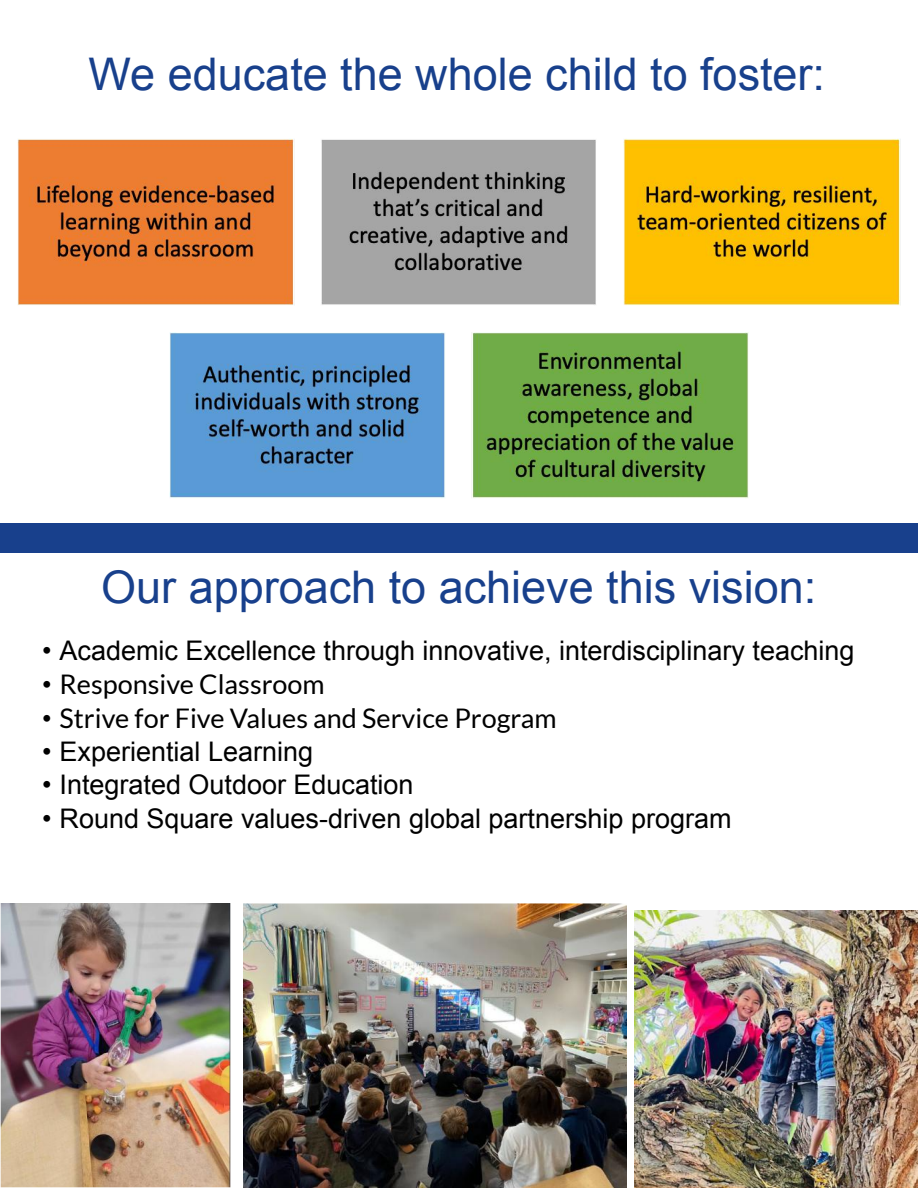
<style>
.page{position:relative;width:918px;height:1188px;background:#fff}
.page>*{position:absolute;margin:0;border:0;box-sizing:border-box;transform-origin:0 0}
.t1{font:45px "Arial";color:#18408c}
.t2{font:27px "Arial";color:#000}
.t3{font:27px "Lato";color:#000}
.s1{font-family:"Arial"}
</style>
<div class="page">
<div style="left:0;top:523px;width:918px;height:29px;background:#18408c"></div>
<img style="left:17px;top:138px;width:884px;height:360px">
<img style="left:0;top:903px;width:231px;height:285px">
<img style="left:634px;top:910px;width:284px;height:278px">
<img style="left:243px;top:903px;width:384px;height:285px">
<h1 class="t1" style="left:89px;top:49px;width:738px">We educate the whole child to foster:</h1>
<h1 class="t1" style="left:101px;top:562px;width:716px">Our approach to achieve this vision:</h1>
<p class="t2" style="left:42px;top:636px;width:814px">• Academic Excellence through innovative, interdisciplinary teaching</p>
<p class="t3" style="left:42px;top:667px;width:284px"><span class="s1">•</span> Responsive Classroom</p>
<p class="t3" style="left:42px;top:701px;width:516px"><span class="s1">•</span> Strive for Five Values and Service Program</p>
<p class="t2" style="left:42px;top:736px;width:273px">• Experiential Learning</p>
<p class="t2" style="left:42px;top:770px;width:373px">• Integrated Outdoor Education</p>
<p class="t2" style="left:42px;top:804px;width:691px">• Round Square values-driven global partnership program</p>
</div>
